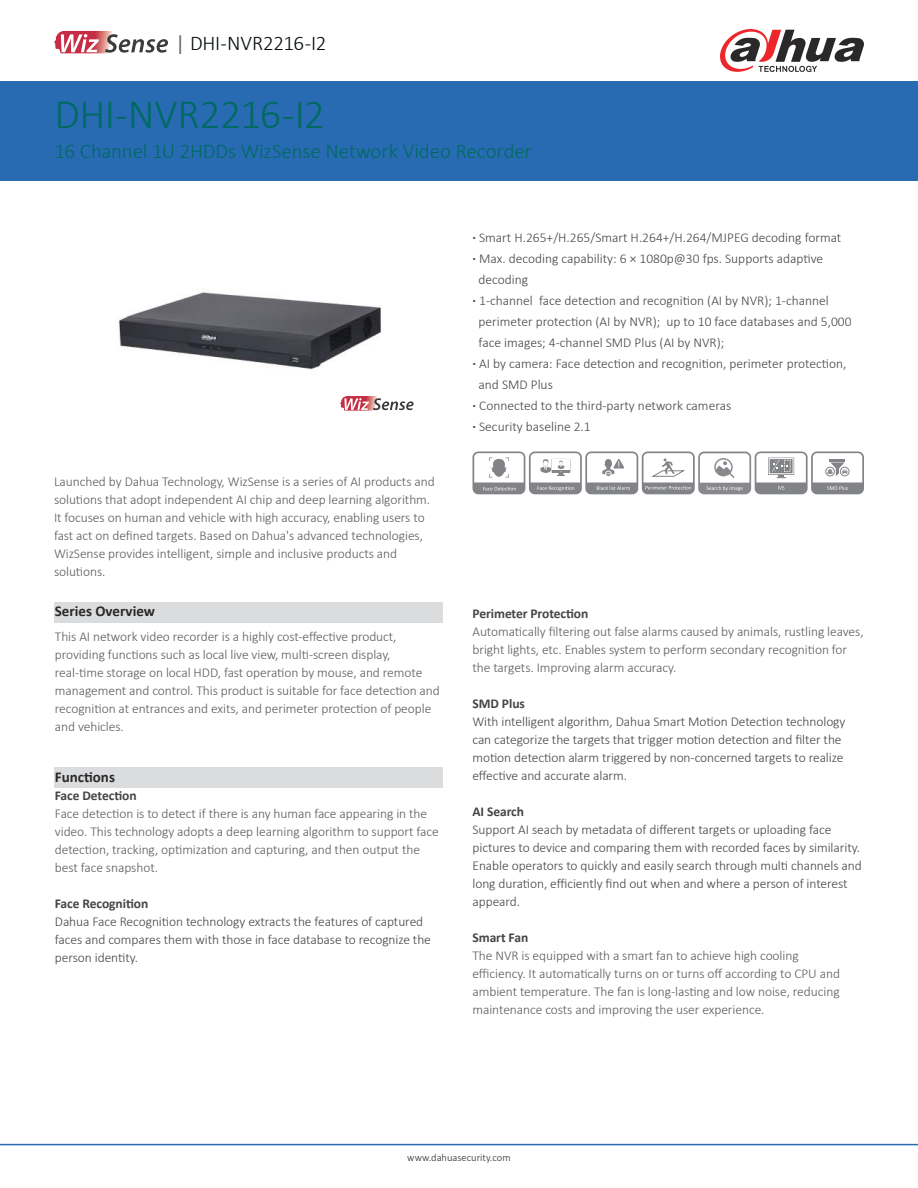
<style>
.page{position:relative;width:918px;height:1188px;background:#fff}
.page>*{position:absolute;margin:0;border:0;box-sizing:border-box;transform-origin:0 0}
.t1{font:300 42px "Calibri";letter-spacing:-.015em;color:#006a60}
.t2{font:300 21px "Calibri";letter-spacing:-.005em;color:#006a60}
.t3{font:300 21px "Calibri";letter-spacing:-.01em;color:#030b0a}
.t4{font:700 15px "Calibri";color:#2b2829}
.t5{font:300 13.5px/18px "Calibri";letter-spacing:-.005em;color:#5b5b5e}
.t6{font:300 13.5px/18px "Calibri";letter-spacing:-.005em;color:#454446}
.t7{font:700 13.5px "Calibri";letter-spacing:-.005em;color:#454446}
.t8{font:300 10.5px "Calibri";color:#2b2829}
.s1{font-weight:400;color:#656668}
.s2{font-weight:700}
</style>
<div class="page">
<div style="left:54px;top:602px;width:389px;height:21px;background:#dbdcde"></div>
<div style="left:54px;top:767px;width:389px;height:20px;background:#dbdcde"></div>
<div style="left:0;top:81px;width:918px;height:100px;background:#286bb3"></div>
<hr style="left:0;top:1144px;width:918px;height:1px;background:#286bb3">
<svg style="left:720px;top:29px;width:144px;height:43px"></svg>
<img style="left:119px;top:292px;width:292px;height:119px">
<img style="left:340px;top:396px;width:38px;height:15px">
<svg style="left:344px;top:398px;width:70px;height:12px"></svg>
<img style="left:54px;top:31px;width:59px;height:23px">
<svg style="left:61px;top:34px;width:38px;height:18px"></svg>
<svg style="left:105px;top:34px;width:63px;height:19px"></svg>
<svg style="left:472px;top:452px;width:392px;height:42px"></svg>
<h2 class="t3" style="left:176px;top:35px;width:152px"><span class="s1">|</span> DHI-NVR2216-I2</h2>
<h1 class="t1" style="left:55px;top:98px;width:272px">DHI-NVR2216-I2</h1>
<h2 class="t2" style="left:55px;top:143px;width:479px">16 Channel 1U 2HDDs WizSense Network Video Recorder</h2>
<p class="t5" style="left:54px;top:472px;width:382px">Launched by Dahua Technology, WizSense is a series of AI products and solu琀椀ons that adopt independent AI chip and deep learning algorithm.<br>It focuses on human and vehicle with high accuracy, enabling users to fast act on de昀椀ned targets. Based on Dahua's advanced technologies, WizSense provides intelligent, simple and inclusive products and<br>solu琀椀ons.</p>
<p class="t4" style="left:55px;top:602px;width:102px">Series Overview</p>
<p class="t5" style="left:55px;top:628px;width:387px">This AI network video recorder is a highly cost-e昀昀ec琀椀ve product, providing func琀椀ons such as local live view, mul琀椀-screen display,<br>real-琀椀me storage on local HDD, fast opera琀椀on by mouse, and remote management and control. This product is suitable for face detec琀椀on and recogni琀椀on at entrances and exits, and perimeter protec琀椀on of people and vehicles.</p>
<p class="t4" style="left:55px;top:768px;width:62px">Func琀椀ons</p>
<p class="t7" style="left:55px;top:787px;width:83px">Face Detec琀椀on</p>
<p class="t5" style="left:55px;top:805px;width:385px">Face detec琀椀on is to detect if there is any human face appearing in the video. This technology adopts a deep learning algorithm to support face detec琀椀on, tracking, op琀椀miza琀椀on and capturing, and then output the best face snapshot.</p>
<p class="t7" style="left:55px;top:895px;width:95px">Face Recogni琀椀on</p>
<p class="t6" style="left:55px;top:913px;width:378px">Dahua Face Recogni琀椀on technology extracts the features of captured faces and compares them with those in face database to recognize the person iden琀椀ty.</p>
<p class="t6" style="left:472px;top:229px;width:370px"><span class="s2">·</span> Smart H.265+/H.265/Smart H.264+/H.264/MJPEG decoding format</p>
<p class="t6" style="left:472px;top:249px;width:352px"><span class="s2">·</span> Max. decoding capability: 6 × 1080p@30 fps. Supports adap琀椀ve</p>
<p class="t6" style="left:479px;top:271px;width:51px">decoding</p>
<p class="t6" style="left:472px;top:291px;width:358px"><span class="s2">·</span> 1-channel face detec琀椀on and recogni琀椀on (AI by NVR); 1-channel</p>
<p class="t6" style="left:479px;top:312px;width:375px">perimeter protec琀椀on (AI by NVR); up to 10 face databases and 5,000</p>
<p class="t6" style="left:479px;top:333px;width:247px">face images; 4-channel SMD Plus (AI by NVR);</p>
<p class="t6" style="left:472px;top:354px;width:376px"><span class="s2">·</span> AI by camera: Face detec琀椀on and recogni琀椀on, perimeter protec琀椀on,</p>
<p class="t6" style="left:479px;top:376px;width:76px">and SMD Plus</p>
<p class="t6" style="left:472px;top:397px;width:260px"><span class="s2">·</span> Connected to the third-party network cameras</p>
<p class="t6" style="left:472px;top:418px;width:120px"><span class="s2">·</span> Security baseline 2.1</p>
<p class="t7" style="left:472px;top:605px;width:117px">Perimeter Protec琀椀on</p>
<p class="t5" style="left:472px;top:622px;width:393px">Automa琀椀cally 昀椀ltering out false alarms caused by animals, rustling leaves, bright lights, etc. Enables system to perform secondary recogni琀椀on for the targets. Improving alarm accuracy.</p>
<p class="t7" style="left:472px;top:695px;width:54px">SMD Plus</p>
<p class="t6" style="left:472px;top:712px;width:375px">With intelligent algorithm, Dahua Smart Mo琀椀on Detec琀椀on technology can categorize the targets that trigger mo琀椀on detec琀椀on and 昀椀lter the mo琀椀on detec琀椀on alarm triggered by non-concerned targets to realize e昀昀ec琀椀ve and accurate alarm.</p>
<p class="t7" style="left:472px;top:803px;width:53px">AI Search</p>
<p class="t6" style="left:472px;top:820px;width:391px">Support AI seach by metadata of di昀昀erent targets or uploading face pictures to device and comparing them with recorded faces by similarity.<br>Enable operators to quickly and easily search through mul琀椀 channels and long dura琀椀on, e昀케ciently 昀椀nd out when and where a person of interest appeard.</p>
<p class="t7" style="left:472px;top:929px;width:57px">Smart Fan</p>
<p class="t5" style="left:472px;top:946px;width:369px">The NVR is equipped with a smart fan to achieve high cooling<br>e昀케ciency. It automa琀椀cally turns on or turns o昀昀 according to CPU and ambient temperature. The fan is long-las琀椀ng and low noise, reducing maintenance costs and improving the user experience.</p>
<p class="t8" style="left:407px;top:1153px;width:105px">www.dahuasecurity.com</p>
</div>
